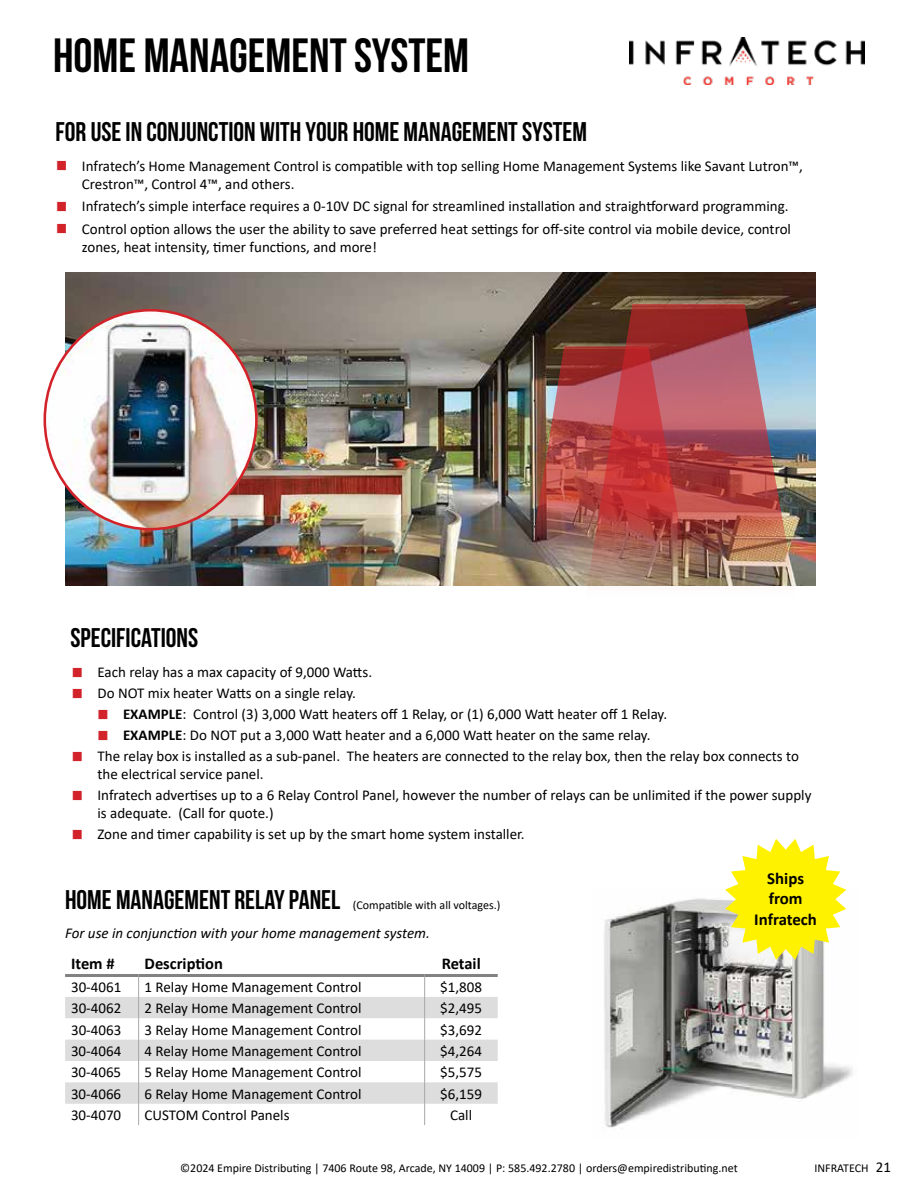
<style>
.page{position:relative;width:918px;height:1188px;background:#fff}
.page>*{position:absolute;margin:0;border:0;box-sizing:border-box;transform-origin:0 0}
.t1{font:48px "Bebas Neue";color:#000}
.t2{font:27px "Bebas Neue";color:#000}
.t3{font:700 16.8px/20.2px "Calibri";color:#000;text-align:center}
.t4{font:700 16.5px "Calibri";color:#000}
.t5{font:15px/18px "Calibri";color:#000}
.t6{font:italic 15px "Calibri";color:#000}
.t7{font:12px "Calibri";color:#000}
.s1{font-size:39px;color:#d2232a}
.s2{font-weight:700}
.s3{font-size:15px}
</style>
<div class="page">
<img style="left:65px;top:272px;width:750px;height:314px">
<img style="left:527px;top:346px;width:57px;height:229px">
<img style="left:584px;top:304px;width:214px;height:282px">
<img style="left:45px;top:310px;width:211px;height:219px">
<svg style="left:65px;top:997px;width:433px;height:107px;fill:#ddd"></svg>
<hr style="left:65px;top:974px;width:74px;height:3px;background:#828282">
<hr style="left:139px;top:974px;width:286px;height:3px;background:#828282">
<hr style="left:425px;top:974px;width:73px;height:3px;background:#828282">
<svg style="left:138px;top:977px;width:1px;height:148px"></svg>
<svg style="left:424px;top:977px;width:1px;height:148px"></svg>
<img style="left:602px;top:898px;width:251px;height:230px">
<img style="left:630px;top:37px;width:235px;height:47px">
<svg style="left:725px;top:839px;width:121px;height:121px"></svg>
<h1 class="t1" style="left:53px;top:29px;width:418px">HOME MANAGEMENT SYSTEM</h1>
<h2 class="t2" style="left:56px;top:117px;width:533px">FOR USE IN CONJUNCTION WITH YOUR HOME MANAGEMENT SYSTEM</h2>
<p class="t5" style="left:82px;top:156px;width:723px;text-indent:-27px"><span class="s1">▪</span> Infratech’s Home Management Control is compatible with top selling Home Management Systems like Savant Lutron™,<br>Crestron™, Control 4™, and others.</p>
<p class="t5" style="left:55px;top:197px;width:735px"><span class="s1">▪</span> Infratech’s simple interface requires a 0-10V DC signal for streamlined installation and straightforward programming.</p>
<p class="t5" style="left:82px;top:219px;width:711px;text-indent:-27px"><span class="s1">▪</span> Control option allows the user the ability to save preferred heat settings for off-site control via mobile device, control zones, heat intensity, timer functions, and more!</p>
<h2 class="t2" style="left:70px;top:623px;width:129px">SPECIFICATIONS</h2>
<p class="t5" style="left:71px;top:663px;width:303px"><span class="s1">▪</span> Each relay has a max capacity of 9,000 Watts.</p>
<p class="t5" style="left:71px;top:684px;width:287px"><span class="s1">▪</span> Do NOT mix heater Watts on a single relay.</p>
<p class="t5" style="left:96px;top:705px;width:573px"><span class="s1">▪</span> <span class="s2">EXAMPLE</span>: Control (3) 3,000 Watt heaters off 1 Relay, or (1) 6,000 Watt heater off 1 Relay.</p>
<p class="t5" style="left:96px;top:726px;width:556px"><span class="s1">▪</span> <span class="s2">EXAMPLE</span>: Do NOT put a 3,000 Watt heater and a 6,000 Watt heater on the same relay.</p>
<p class="t5" style="left:98px;top:747px;width:703px;text-indent:-27px"><span class="s1">▪</span> The relay box is installed as a sub-panel. The heaters are connected to the relay box, then the relay box connects to the electrical service panel.</p>
<p class="t5" style="left:98px;top:786px;width:716px;text-indent:-27px"><span class="s1">▪</span> Infratech advertises up to a 6 Relay Control Panel, however the number of relays can be unlimited if the power supply is adequate. (Call for quote.)</p>
<p class="t5" style="left:71px;top:825px;width:456px"><span class="s1">▪</span> Zone and timer capability is set up by the smart home system installer.</p>
<h2 class="t2" style="left:65px;top:885px;width:277px">HOME MANAGEMENT RELAY PANEL</h2>
<p class="t7" style="left:353px;top:897px;width:149px">(Compatible with all voltages.)</p>
<p class="t6" style="left:65px;top:923px;width:366px">For use in conjunction with your home management system.</p>
<p class="t4" style="left:71px;top:952px;width:45px">Item #</p>
<p class="t4" style="left:145px;top:952px;width:80px">Description</p>
<p class="t4" style="left:442px;top:952px;width:41px">Retail</p>
<p class="t5" style="left:71px;top:977px;width:52px">30-4061</p>
<p class="t5" style="left:145px;top:977px;width:219px">1 Relay Home Management Control</p>
<p class="t5" style="left:440px;top:977px;width:43px">$1,808</p>
<p class="t5" style="left:71px;top:999px;width:52px">30-4062</p>
<p class="t5" style="left:145px;top:999px;width:219px">2 Relay Home Management Control</p>
<p class="t5" style="left:440px;top:999px;width:43px">$2,495</p>
<p class="t5" style="left:71px;top:1020px;width:52px">30-4063</p>
<p class="t5" style="left:145px;top:1020px;width:219px">3 Relay Home Management Control</p>
<p class="t5" style="left:440px;top:1020px;width:43px">$3,692</p>
<p class="t5" style="left:71px;top:1042px;width:52px">30-4064</p>
<p class="t5" style="left:145px;top:1042px;width:219px">4 Relay Home Management Control</p>
<p class="t5" style="left:440px;top:1042px;width:43px">$4,264</p>
<p class="t5" style="left:71px;top:1063px;width:52px">30-4065</p>
<p class="t5" style="left:145px;top:1063px;width:219px">5 Relay Home Management Control</p>
<p class="t5" style="left:440px;top:1063px;width:43px">$5,575</p>
<p class="t5" style="left:71px;top:1084px;width:52px">30-4066</p>
<p class="t5" style="left:145px;top:1084px;width:219px">6 Relay Home Management Control</p>
<p class="t5" style="left:440px;top:1084px;width:43px">$6,159</p>
<p class="t5" style="left:71px;top:1106px;width:52px">30-4070</p>
<p class="t5" style="left:145px;top:1106px;width:147px">CUSTOM Control Panels</p>
<p class="t5" style="left:450px;top:1106px;width:24px">Call</p>
<p class="t3" style="left:754px;top:868px;width:64px">Ships from<br>Infratech</p>
<p class="t7" style="left:180px;top:1159px;width:559px">©2024 Empire Distributing | 7406 Route 98, Arcade, NY 14009 | P: 585.492.2780 | orders@empiredistributing.net</p>
<p class="t7" style="left:814px;top:1159px;width:78px">INFRATECH <span class="s3">21</span></p>
</div>
